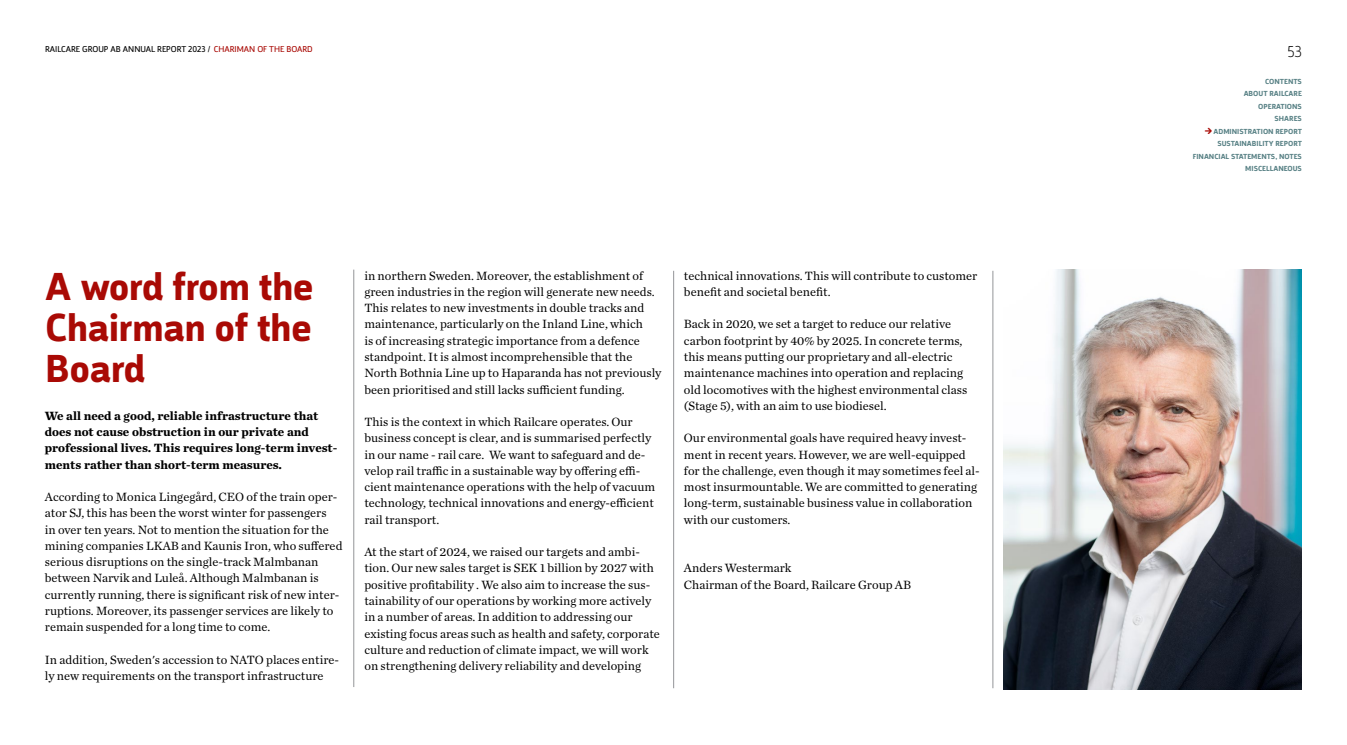
<style>
.page{position:relative;width:1347px;height:745px;background:#fff}
.page>*{position:absolute;margin:0;border:0;box-sizing:border-box;transform-origin:0 0}
.t1{font:700 40px/41.2px "Argumentum";color:#a90a05;text-align:justify}
.t2{font:200 16.25px "Argumentum";color:#000}
.t3{font:12.5px/16.2px "Chronicle Text G1";color:#000}
.t4{font:700 12.5px/16.2px "Chronicle Text G1";color:#000}
.t5{font:8.75px "Argumentum";color:#000}
.t6{font:700 7.5px/12.5px "Argumentum";color:#588185;text-align:right}
.s1{color:#a90a05}
.s2{font-family:"Trim";font-size:8.75px;color:#a90a05}
</style>
<div class="page">
<img style="left:1003px;top:269px;width:298px;height:419px">
<hr style="left:353px;top:269px;width:1px;height:417px;background:#939598">
<hr style="left:673px;top:270px;width:1px;height:417px;background:#939598">
<hr style="left:992px;top:270px;width:1px;height:417px;background:#939598">
<p class="t5" style="left:45px;top:43px;width:269px">RAILCARE GROUP AB ANNUAL REPORT 2023 / <span class="s1">CHARIMAN OF THE BOARD</span></p>
<h1 class="t1" style="left:45px;top:267px;width:270px">A word from the Chairman of the Board</h1>
<p class="t4" style="left:45px;top:406px;width:294px">We all need a good, reliable infrastructure that does not cause obstruction in our private and professional lives. This requires long-term invest&shy;ments rather than short-term measures.</p>
<p class="t3" style="left:45px;top:488px;width:299px">According to Monica Lingegård, CEO of the train oper&shy;ator SJ, this has been the worst winter for passengers<br>in over ten years. Not to mention the situation for the mining companies LKAB and Kaunis Iron, who suffered serious disruptions on the single-track Malmbanan between Narvik and Luleå. Although Malmbanan is currently running, there is significant risk of new inter&shy;ruptions. Moreover, its passenger services are likely to remain suspended for a long time to come.</p>
<p class="t3" style="left:45px;top:650px;width:296px">In addition, Sweden's accession to NATO places entire&shy;ly new requirements on the transport infrastructure</p>
<p class="t3" style="left:364px;top:266px;width:298px">in northern Sweden. Moreover, the establishment of green industries in the region will generate new needs.<br>This relates to new investments in double tracks and maintenance, particularly on the Inland Line, which<br>is of increasing strategic importance from a defence standpoint. It is almost incomprehensible that the North Bothnia Line up to Haparanda has not previously been prioritised and still lacks sufficient funding.</p>
<p class="t3" style="left:364px;top:413px;width:292px">This is the context in which Railcare operates. Our business concept is clear, and is summarised perfectly in our name - rail care. We want to safeguard and de&shy;velop rail traffic in a sustainable way by offering effi&shy;cient maintenance operations with the help of vacuum technology, technical innovations and energy-efficient rail transport.</p>
<p class="t3" style="left:364px;top:543px;width:297px">At the start of 2024, we raised our targets and ambi&shy;tion. Our new sales target is SEK 1 billion by 2027 with positive profitability . We also aim to increase the sus&shy;tainability of our operations by working more actively in a number of areas. In addition to addressing our existing focus areas such as health and safety, corporate culture and reduction of climate impact, we will work on strengthening delivery reliability and developing</p>
<p class="t3" style="left:684px;top:266px;width:295px">technical innovations. This will contribute to customer benefit and societal benefit.</p>
<p class="t3" style="left:684px;top:315px;width:285px">Back in 2020, we set a target to reduce our relative carbon footprint by 40% by 2025. In concrete terms, this means putting our proprietary and all-electric maintenance machines into operation and replacing old locomotives with the highest environmental class (Stage 5), with an aim to use biodiesel.</p>
<p class="t3" style="left:684px;top:429px;width:297px">Our environmental goals have required heavy invest&shy;ment in recent years. However, we are well-equipped for the challenge, even though it may sometimes feel al&shy;most insurmountable. We are committed to generating long-term, sustainable business value in collaboration with our customers.</p>
<p class="t3" style="left:684px;top:559px;width:229px">Anders Westermark<br>Chairman of the Board, Railcare Group AB</p>
<h2 class="t2" style="left:1286px;top:42px;width:16px">53</h2>
<p class="t6" style="left:1243px;top:75px;width:60px">CONTENTS<br>ABOUT RAILCARE<br>OPERATIONS<br>SHARES</p>
<p class="t6" style="left:1192px;top:125px;width:111px"><span class="s2">→</span> ADMINISTRATION REPORT<br>SUSTAINABILITY REPORT<br>FINANCIAL STATEMENTS, NOTES<br>MISCELLANEOUS</p>
</div>
